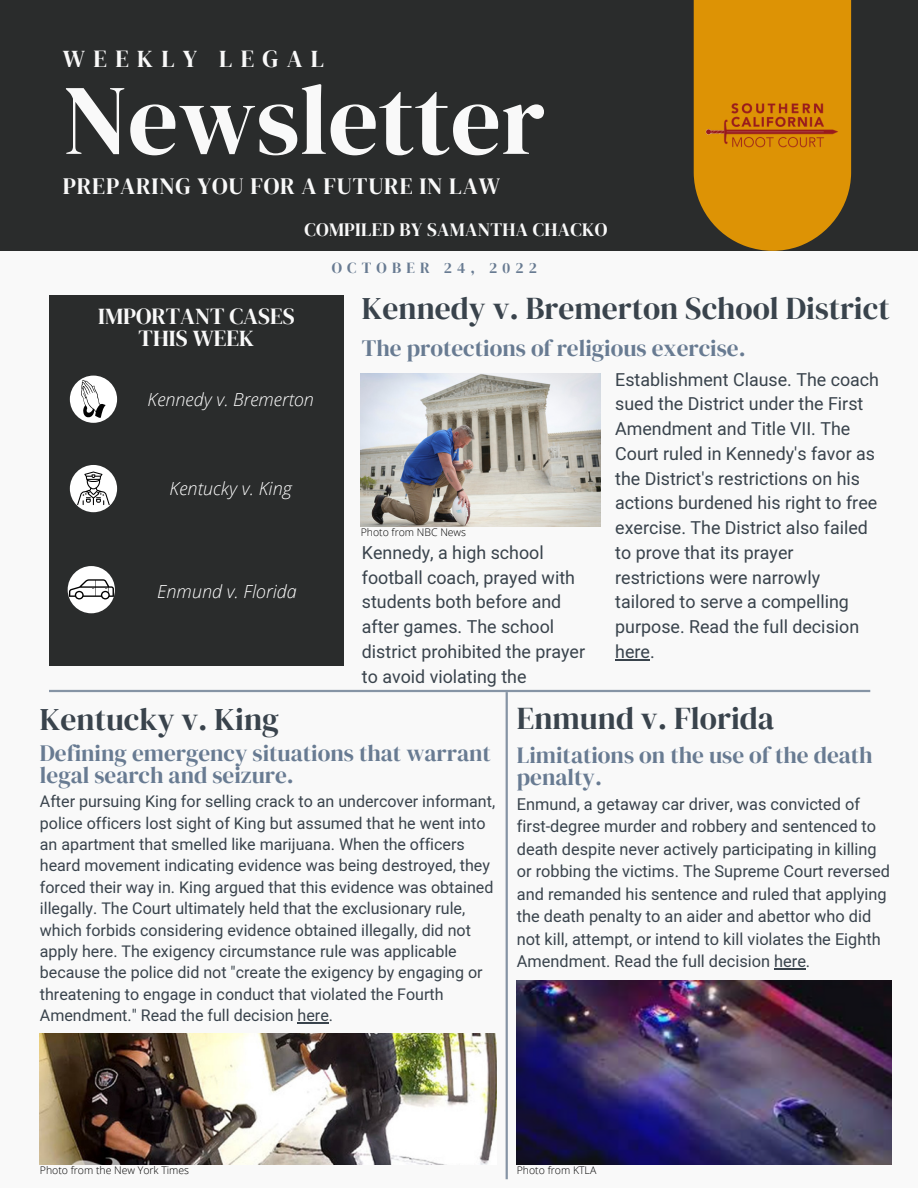
<style>
.page{position:relative;width:918px;height:1188px;background:#f9f9f9}
.page>*{position:absolute;margin:0;border:0;box-sizing:border-box;transform-origin:0 0}
.t1{font:99.6px "DM Serif Display";color:#f9f9f9}
.t2{font:31.5px "DM Serif Display";color:#39434c}
.t3{font:24.3px "DM Serif Display";letter-spacing:.34em;color:#f9f9f9}
.t4{font:23.4px "DM Serif Display";letter-spacing:.035em;color:#f9f9f9}
.t5{font:23.25px/22.5px "DM Serif Display";color:#687b92}
.t6{font:22.95px/22.5px "DM Serif Display";color:#f9f9f9;text-align:center}
.t7{font:18.9px "DM Serif Display";letter-spacing:.02em;color:#f9f9f9}
.t8{font:italic 300 18px "Open Sans";color:#fff}
.t9{font:17.85px/24.8px "Mardoto";color:#39434c}
.t10{font:16.35px/22.5px "Mardoto";color:#39434c}
.t11{font:16.05px/21.3px "Mardoto";color:#39434c}
.t12{font:15.3px "DM Serif Display";letter-spacing:.34em;color:#687b92}
.t13{font:300 10.5px "Open Sans";color:#000}
</style>
<div class="page">
<div style="left:0;top:0;width:918px;height:251px;background:#2a2c2c"></div>
<div style="left:49px;top:295px;width:295px;height:370px;background:#2a2c2c"></div>
<hr style="left:49px;top:690px;width:821px;height:2px;background:#8694a5">
<img style="left:361px;top:374px;width:239px;height:153px">
<img style="left:40px;top:1033px;width:457px;height:132px">
<svg style="left:694px;top:0;width:157px;height:251px;background:#cc8908"></svg>
<img style="left:693px;top:92px;width:158px;height:71px">
<div style="left:70px;top:376px;width:47px;height:47px;background:#fff;border-radius:50%"></div>
<div style="left:70px;top:465px;width:47px;height:47px;background:#fff;border-radius:50%"></div>
<div style="left:68px;top:566px;width:47px;height:47px;background:#fff;border-radius:50%"></div>
<hr style="left:506px;top:692px;width:2px;height:487px;background:#8694a5">
<img style="left:517px;top:980px;width:374px;height:185px">
<svg style="left:81px;top:380px;width:25px;height:38px"></svg>
<svg style="left:77px;top:472px;width:33px;height:33px"></svg>
<svg style="left:69px;top:579px;width:45px;height:20px"></svg>
<hr style="left:298px;top:1022px;width:31px;height:1px;background:#39434c">
<hr style="left:615px;top:659px;width:35px;height:1px;background:#39434c">
<hr style="left:774px;top:968px;width:32px;height:2px;background:#39434c">
<h3 class="t3" style="left:63px;top:42px;width:263px">WEEKLY LEGAL</h3>
<h1 class="t1" style="left:63px;top:51px;width:484px">Newsletter</h1>
<h3 class="t4" style="left:63px;top:170px;width:439px">PREPARING YOU FOR A FUTURE IN LAW</h3>
<p class="t7" style="left:304px;top:217px;width:305px">COMPILED BY SAMANTHA CHACKO</p>
<h3 class="t6" style="left:98px;top:304px;width:198px">IMPORTANT CASES<br>THIS WEEK</h3>
<p class="t8" style="left:148px;top:387px;width:168px">Kennedy v. Bremerton</p>
<p class="t8" style="left:170px;top:476px;width:124px">Kentucky v. King</p>
<p class="t8" style="left:157px;top:579px;width:141px">Enmund v. Florida</p>
<p class="t12" style="left:332px;top:257px;width:207px">OCTOBER 24, 2022</p>
<h2 class="t2" style="left:362px;top:287px;width:529px">Kennedy v. Bremerton School District</h2>
<h3 class="t5" style="left:362px;top:337px;width:385px">The protections of religious exercise.</h3>
<p class="t9" style="left:615px;top:367px;width:265px">Establishment Clause. The coach sued the District under the First<br>Amendment and Title VII. The<br>Court ruled in Kennedy's favor as the District's restrictions on his actions burdened his right to free exercise. The District also failed to prove that its prayer restrictions were narrowly tailored to serve a compelling purpose. Read the full decision here.</p>
<p class="t13" style="left:361px;top:525px;width:107px">Photo from NBC News</p>
<p class="t9" style="left:362px;top:540px;width:225px">Kennedy, a high school football coach, prayed with students both before and after games. The school district prohibited the prayer to avoid violating the</p>
<h2 class="t2" style="left:40px;top:697px;width:241px">Kentucky v. King</h2>
<h3 class="t5" style="left:40px;top:741px;width:453px">Defining emergency situations that warrant legal search and seizure.</h3>
<p class="t11" style="left:40px;top:791px;width:457px">After pursuing King for selling crack to an undercover informant, police officers lost sight of King but assumed that he went into an apartment that smelled like marijuana. When the officers heard movement indicating evidence was being destroyed, they forced their way in. King argued that this evidence was obtained illegally. The Court ultimately held that the exclusionary rule, which forbids considering evidence obtained illegally, did not apply here. The exigency circumstance rule was applicable because the police did not "create the exigency by engaging or threatening to engage in conduct that violated the Fourth Amendment." Read the full decision here.</p>
<h2 class="t2" style="left:517px;top:696px;width:259px">Enmund v. Florida</h2>
<h3 class="t5" style="left:517px;top:743px;width:357px">Limitations on the use of the death penalty.</h3>
<p class="t10" style="left:517px;top:793px;width:375px">Enmund, a getaway car driver, was convicted of first-degree murder and robbery and sentenced to death despite never actively participating in killing or robbing the victims. The Supreme Court reversed and remanded his sentence and ruled that applying the death penalty to an aider and abettor who did not kill, attempt, or intend to kill violates the Eighth Amendment. Read the full decision here.</p>
<p class="t13" style="left:40px;top:1163px;width:151px">Photo from the New York Times</p>
<p class="t13" style="left:517px;top:1163px;width:81px">Photo from KTLA</p>
</div>
